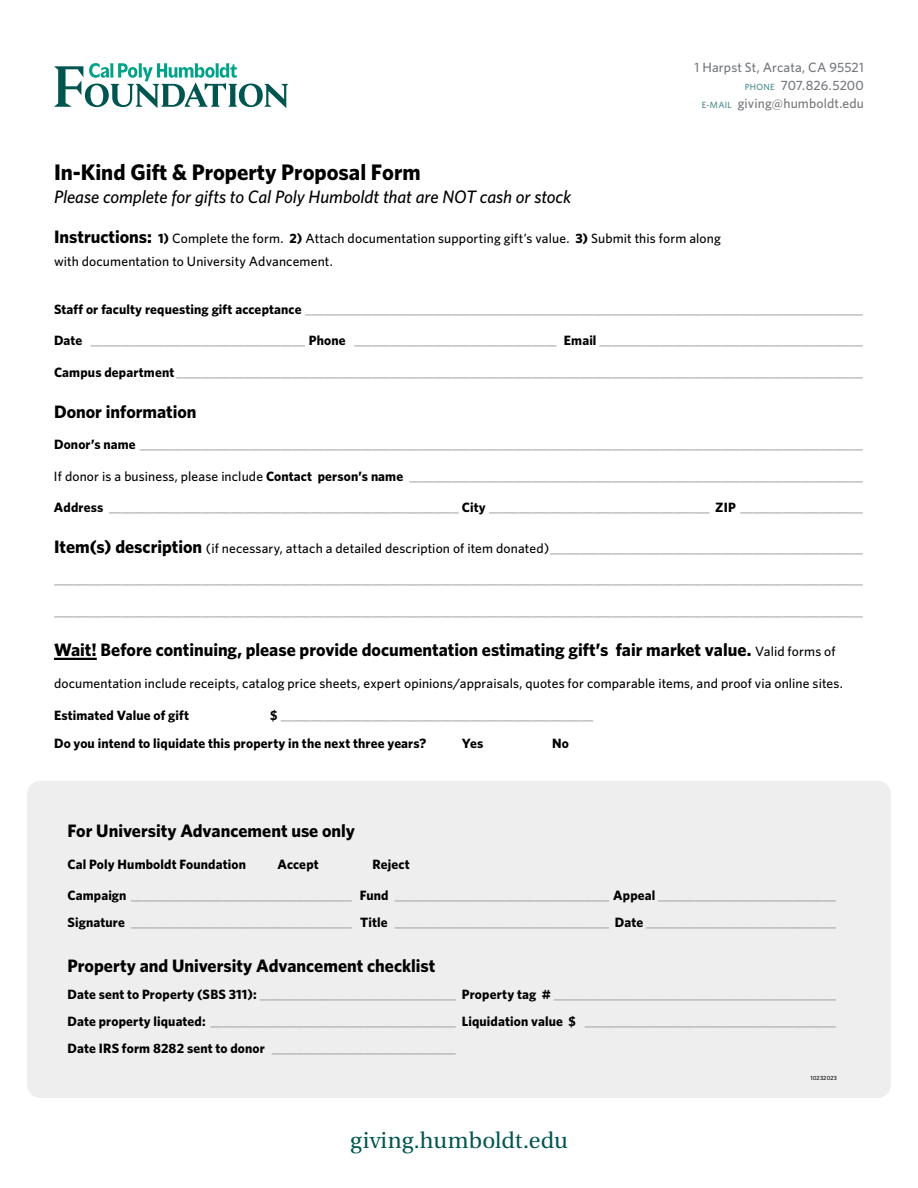
<style>
.page{position:relative;width:918px;height:1188px;background:#fff}
.page>*{position:absolute;margin:0;border:0;box-sizing:border-box;transform-origin:0 0}
.t1{font:700 22.5px "Whitney";color:#000}
.t2{font:22.5px "Utopia";letter-spacing:.005em;color:#005551}
.t3{font:700 18px "Whitney";color:#000}
.t4{font:italic 500 18px "Whitney";letter-spacing:-.005em;color:#000}
.t5{font:700 13.5px/27px "Whitney";letter-spacing:.01em;color:#9fa1a4}
.t6{font:500 13.5px/22.5px "Whitney";letter-spacing:.01em;color:#000}
.t7{font:700 13.5px/28px "Whitney";letter-spacing:.01em;color:#000}
.t8{font:500 13.5px/18px "Whitney";letter-spacing:.01em;color:#74777b;text-align:right}
.t9{font:500 6px "Whitney";letter-spacing:.025em;color:#000}
.s1{font-size:9px;color:#498a89}
.s2{font-weight:700;font-size:18px}
.s3{font-weight:700}
.s4{color:#000}
.s5{font-weight:500;color:#000}
.s6{font-weight:700;color:#9fa1a4}
.s7{font-weight:500;font-size:13.5px}
.s8{color:#9fa1a4}
</style>
<div class="page">
<hr style="left:54px;top:658px;width:43px;height:2px;background:#000">
<div style="left:27px;top:781px;width:864px;height:317px;background:#eeeeef;border-radius:14px"></div>
<svg style="left:54px;top:63px;width:234px;height:45px"></svg>
<p class="t8" style="left:695px;top:58px;width:171px">1 Harpst St, Arcata, CA 95521<br><span class="s1">PHONE</span> 707.826.5200<br><span class="s1">E-MAIL</span> giving@humboldt.edu</p>
<h1 class="t1" style="left:54px;top:159px;width:368px">In-Kind Gift &amp; Property Proposal Form</h1>
<h2 class="t4" style="left:54px;top:186px;width:519px">Please complete for gifts to Cal Poly Humboldt that are NOT cash or stock</h2>
<p class="t6" style="left:54px;top:227px;width:668px"><span class="s2">Instructions:</span> <span class="s3">1)</span> Complete the form. <span class="s3">2)</span> Attach documentation supporting gift’s value. <span class="s3">3)</span> Submit this form along with documentation to University Advancement.</p>
<p class="t5" style="left:54px;top:295px;width:811px"><span class="s4">Staff or faculty requesting gift acceptance</span> ___________________________________________________________________________________________</p>
<p class="t5" style="left:54px;top:326px;width:811px"><span class="s4">Date</span> ___________________________________ <span class="s4">Phone</span> _________________________________ <span class="s4">Email</span> ___________________________________________</p>
<p class="t5" style="left:54px;top:358px;width:811px"><span class="s4">Campus department</span> ________________________________________________________________________________________________________________</p>
<h2 class="t3" style="left:54px;top:400px;width:144px">Donor information</h2>
<p class="t5" style="left:54px;top:431px;width:811px"><span class="s4">Donor’s name</span> ______________________________________________________________________________________________________________________</p>
<p class="t5" style="left:54px;top:463px;width:811px"><span class="s5">If donor is a business, please include</span> <span class="s4">Contact person’s name</span> __________________________________________________________________________</p>
<p class="t5" style="left:54px;top:494px;width:811px"><span class="s4">Address</span> _________________________________________________________ <span class="s4">City</span> ____________________________________ <span class="s4">ZIP</span> ____________________</p>
<p class="t6" style="left:54px;top:536px;width:811px"><span class="s2">Item(s) description</span> (if necessary, attach a detailed description of item donated) <span class="s6">___________________________________________________</span></p>
<p class="t5" style="left:54px;top:566px;width:811px">____________________________________________________________________________________________________________________________________</p>
<p class="t5" style="left:54px;top:597px;width:811px">____________________________________________________________________________________________________________________________________</p>
<h2 class="t3" style="left:54px;top:639px;width:783px">Wait! Before continuing, please provide documentation estimating gift’s fair market value. <span class="s7">Valid forms of</span></h2>
<p class="t6" style="left:54px;top:672px;width:790px">documentation include receipts, catalog price sheets, expert opinions/appraisals, quotes for comparable items, and proof via online sites.</p>
<p class="t7" style="left:54px;top:701px;width:136px">Estimated Value of gift</p>
<p class="t7" style="left:54px;top:701px;width:541px;text-indent:216px">$ <span class="s8">___________________________________________________<br></span>Do you intend to liquidate this property in the next three years?</p>
<p class="t7" style="left:462px;top:729px;width:23px">Yes</p>
<p class="t7" style="left:552px;top:729px;width:18px">No</p>
<h2 class="t3" style="left:68px;top:820px;width:289px">For University Advancement use only</h2>
<p class="t7" style="left:68px;top:849px;width:180px">Cal Poly Humboldt Foundation</p>
<p class="t7" style="left:278px;top:849px;width:43px">Accept</p>
<p class="t7" style="left:372px;top:849px;width:39px">Reject</p>
<p class="t5" style="left:68px;top:881px;width:770px"><span class="s4">Campaign</span> ____________________________________ <span class="s4">Fund</span> ___________________________________ <span class="s4">Appeal</span> _____________________________<br><span class="s4">Signature</span> ____________________________________ <span class="s4">Title</span> ___________________________________ <span class="s4">Date</span> _______________________________</p>
<h2 class="t3" style="left:68px;top:955px;width:369px">Property and University Advancement checklist</h2>
<p class="t5" style="left:67px;top:980px;width:770px;text-align:justify"><span class="s4">Date sent to Property (SBS 311):</span> ________________________________ <span class="s4">Property tag #</span> ______________________________________________ <span class="s4">Date property liquated:</span> ________________________________________ <span class="s4">Liquidation value $</span> _________________________________________ <span class="s4">Date IRS form 8282 sent to donor</span> ______________________________</p>
<p class="t9" style="left:811px;top:1074px;width:28px">10232023</p>
<h1 class="t2" style="left:350px;top:1127px;width:219px">giving.humboldt.edu</h1>
</div>
